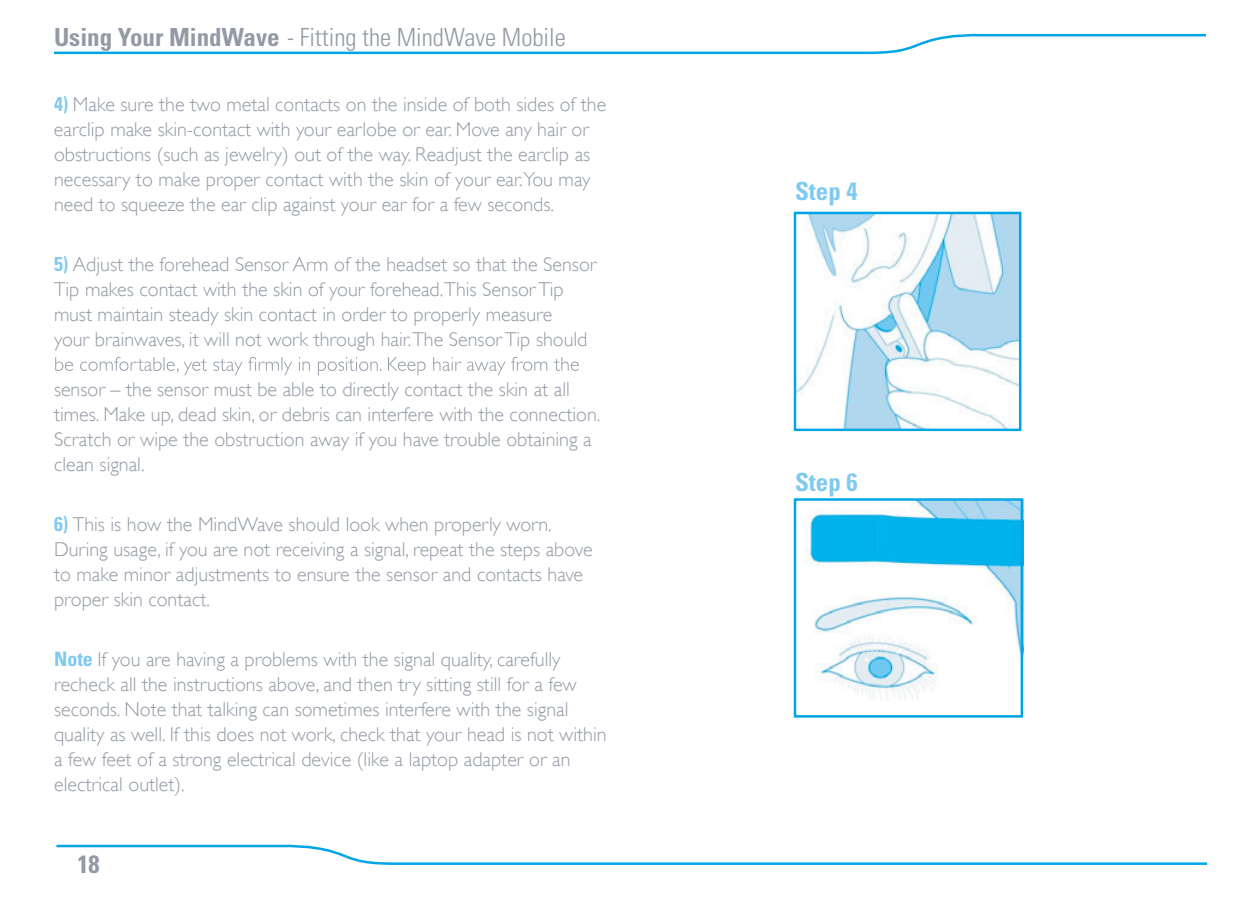
<style>
.page{position:relative;width:1260px;height:900px;background:#fff}
.page>*{position:absolute;margin:0;border:0;box-sizing:border-box;transform-origin:0 0}
.t1{font:300 condensed 25px "Univers LT Std";color:#9399a5}
.t2{font:700 condensed 25px "Univers LT Std";color:#80caf0}
.t3{font:700 condensed 25px "Univers LT Std";color:#9399a5}
.t4{font:300 20px/25px "Gill Sans";color:#9399a5}
.s1{font-weight:700}
.s2{font-family:"Univers LT Std";font-weight:700;font-stretch:condensed;color:#80caf0}
</style>
<div class="page">
<svg style="left:54px;top:33px;width:1152px;height:22px"></svg>
<svg style="left:56px;top:844px;width:1152px;height:21px"></svg>
<svg style="left:55px;top:357px;width:524px;height:18px"></svg>
<img style="left:797px;top:215px;width:221px;height:213px">
<img style="left:805px;top:501px;width:215px;height:198px">
<div style="left:794px;top:498px;width:229px;height:220px;border:2px solid #00a5e3"></div>
<div style="left:794px;top:212px;width:227px;height:219px;border:2px solid #00a5e3"></div>
<p class="t1" style="left:54px;top:23px;width:513px"><span class="s1">Using Your MindWave</span> - Fitting the MindWave Mobile</p>
<p class="t4" style="left:54px;top:92px;width:554px"><span class="s2">4)</span> Make sure the two metal contacts on the inside of both sides of the earclip make skin-contact with your earlobe or ear. Move any hair or obstructions (such as jewelry) out of the way. Readjust the earclip as necessary to make proper contact with the skin of your ear.You may need to squeeze the ear clip against your ear for a few seconds.</p>
<p class="t4" style="left:54px;top:252px;width:544px"><span class="s2">5)</span> Adjust the forehead Sensor Arm of the headset so that the Sensor Tip makes contact with the skin of your forehead.This SensorTip must maintain steady skin contact in order to properly measure<br>your brainwaves, it will not work through hair.The SensorTip should</p>
<p class="t4" style="left:54px;top:377px;width:548px">sensor – the sensor must be able to directly contact the skin at all times. Make up, dead skin, or debris can interfere with the connection.<br>Scratch or wipe the obstruction away if you have trouble obtaining a clean signal.</p>
<p class="t4" style="left:54px;top:512px;width:540px"><span class="s2">6)</span> This is how the MindWave should look when properly worn.<br>During usage, if you are not receiving a signal, repeat the steps above to make minor adjustments to ensure the sensor and contacts have proper skin contact.</p>
<p class="t4" style="left:54px;top:647px;width:554px"><span class="s2">Note</span> If you are having a problems with the signal quality, carefully recheck all the instructions above, and then try sitting still for a few seconds. Note that talking can sometimes interfere with the signal quality as well. If this does not work, check that your head is not within a few feet of a strong electrical device (like a laptop adapter or an electrical outlet).</p>
<p class="t3" style="left:77px;top:849px;width:24px">18</p>
<p class="t2" style="left:795px;top:176px;width:64px">Step 4</p>
<p class="t2" style="left:795px;top:467px;width:64px">Step 6</p>
</div>
